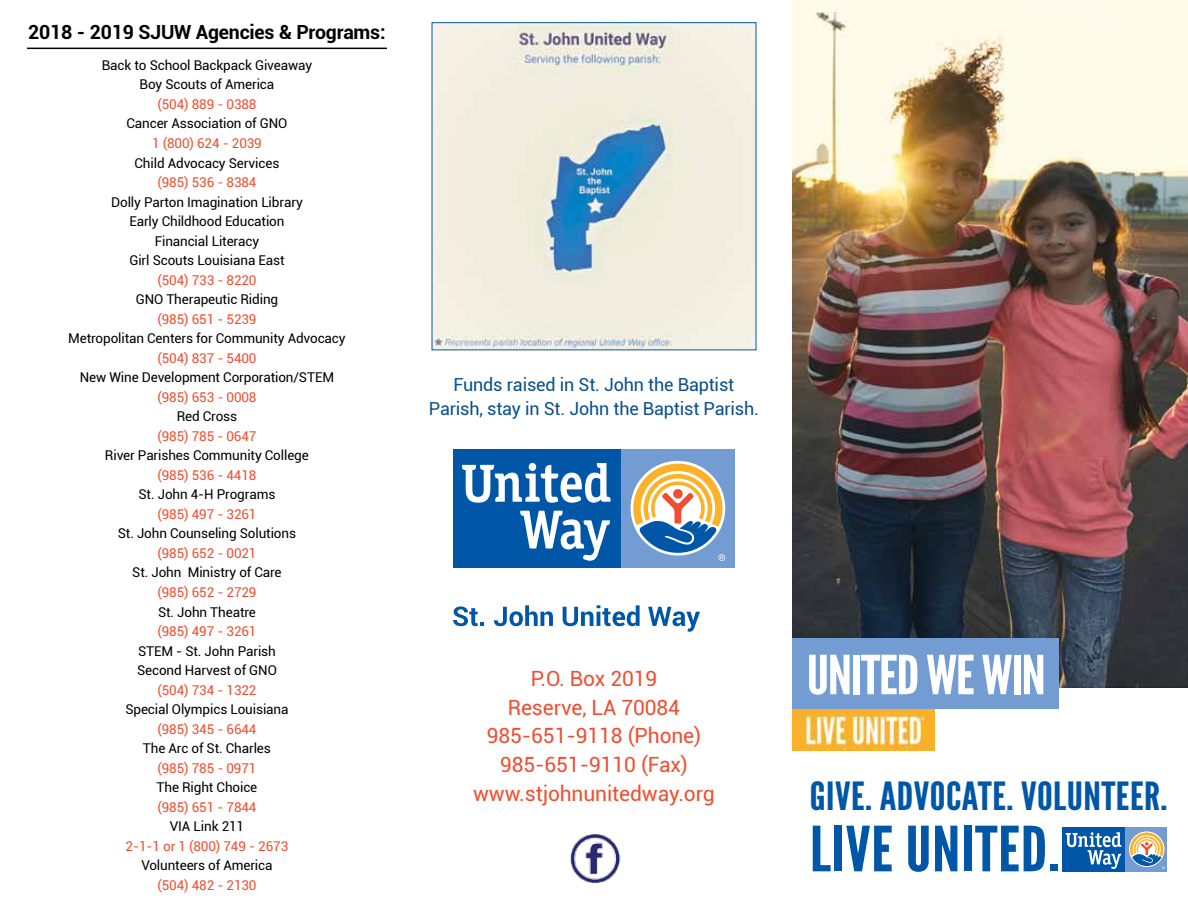
<style>
.page{position:relative;width:1188px;height:918px;background:#fff}
.page>*{position:absolute;margin:0;border:0;box-sizing:border-box;transform-origin:0 0}
.t1{font:62.1px "League Gothic";letter-spacing:.01em;color:#0056a7;scale:1.14 1}
.t2{font:53.7px "League Gothic";letter-spacing:-.02em;color:#fff;scale:1.14 1}
.t3{font:38.85px "League Gothic";letter-spacing:.01em;color:#0056a7;scale:1.14 1}
.t4{font:21px/28.7px "Roboto";letter-spacing:-.005em;color:#f04e31;text-align:center}
.t5{font:700 19.5px "Roboto";letter-spacing:-.01em;color:#000}
.t6{font:18px/24px "Roboto";letter-spacing:-.01em;color:#094f8c;text-align:center}
.t7{font:13.5px/19.5px "Roboto";letter-spacing:-.01em;color:#000;text-align:center}
.t8{font:13.5px "Roboto";letter-spacing:-.01em;color:#f04e31}
</style>
<div class="page">
<img style="left:570px;top:834px;width:51px;height:49px">
<hr style="left:27px;top:48px;width:360px;height:1px;background:#000">
<img style="left:793px;top:0;width:395px;height:688px">
<img style="left:434px;top:24px;width:320px;height:324px">
<div style="left:621px;top:450px;width:114px;height:118px;background:#739dd2"></div>
<div style="left:454px;top:450px;width:167px;height:118px;background:#0056a7"></div>
<svg style="left:520px;top:511px;width:90px;height:50px"></svg>
<svg style="left:462px;top:463px;width:149px;height:40px"></svg>
<svg style="left:633px;top:464px;width:92px;height:97px"></svg>
<svg style="left:453px;top:606px;width:31px;height:20px"></svg>
<svg style="left:494px;top:605px;width:59px;height:21px"></svg>
<svg style="left:563px;top:605px;width:77px;height:21px"></svg>
<svg style="left:648px;top:607px;width:52px;height:25px"></svg>
<svg style="left:1062px;top:827px;width:105px;height:44px;background:#5f8db8"></svg>
<div style="left:793px;top:639px;width:266px;height:70px;background:#739dd2"></div>
<img style="left:792px;top:709px;width:142px;height:41px">
<h3 class="t5" style="left:28px;top:19px;width:359px">2018 - 2019 SJUW Agencies &amp; Programs:</h3>
<p class="t7" style="left:102px;top:55px;width:212px">Back to School Backpack Giveaway<br>Boy Scouts of America</p>
<p class="t8" style="left:157px;top:95px;width:101px">(504) 889 - 0388</p>
<p class="t7" style="left:127px;top:113px;width:162px">Cancer Association of GNO</p>
<p class="t8" style="left:152px;top:134px;width:111px">1 (800) 624 - 2039</p>
<p class="t7" style="left:135px;top:152px;width:146px">Child Advocacy Services</p>
<p class="t8" style="left:157px;top:173px;width:101px">(985) 536 - 8384</p>
<p class="t7" style="left:111px;top:192px;width:193px">Dolly Parton Imagination Library<br>Early Childhood Education<br>Financial Literacy<br>Girl Scouts Louisiana East</p>
<p class="t8" style="left:157px;top:270px;width:101px">(504) 733 - 8220</p>
<p class="t7" style="left:136px;top:289px;width:144px">GNO Therapeutic Riding</p>
<p class="t8" style="left:157px;top:309px;width:101px">(985) 651 - 5239</p>
<p class="t7" style="left:68px;top:328px;width:279px">Metropolitan Centers for Community Advocacy</p>
<p class="t8" style="left:157px;top:348px;width:101px">(504) 837 - 5400</p>
<p class="t7" style="left:80px;top:367px;width:256px">New Wine Development Corporation/STEM</p>
<p class="t8" style="left:157px;top:388px;width:101px">(985) 653 - 0008</p>
<p class="t7" style="left:177px;top:406px;width:62px">Red Cross</p>
<p class="t8" style="left:157px;top:427px;width:101px">(985) 785 - 0647</p>
<p class="t7" style="left:105px;top:445px;width:205px">River Parishes Community College</p>
<p class="t8" style="left:157px;top:466px;width:101px">(985) 536 - 4418</p>
<p class="t7" style="left:139px;top:484px;width:138px">St. John 4-H Programs</p>
<p class="t8" style="left:157px;top:505px;width:101px">(985) 497 - 3261</p>
<p class="t7" style="left:118px;top:523px;width:180px">St. John Counseling Solutions</p>
<p class="t8" style="left:157px;top:544px;width:101px">(985) 652 - 0021</p>
<p class="t7" style="left:132px;top:562px;width:151px">St. John Ministry of Care</p>
<p class="t8" style="left:157px;top:583px;width:101px">(985) 652 - 2729</p>
<p class="t7" style="left:158px;top:601px;width:99px">St. John Theatre</p>
<p class="t8" style="left:157px;top:622px;width:101px">(985) 497 - 3261</p>
<p class="t7" style="left:137px;top:640px;width:141px;text-align:left">STEM - St. John Parish<br>Second Harvest of GNO</p>
<p class="t8" style="left:157px;top:680px;width:101px">(504) 734 - 1322</p>
<p class="t7" style="left:125px;top:699px;width:165px">Special Olympics Louisiana</p>
<p class="t8" style="left:157px;top:719px;width:101px">(985) 345 - 6644</p>
<p class="t7" style="left:143px;top:738px;width:129px">The Arc of St. Charles</p>
<p class="t8" style="left:157px;top:758px;width:101px">(985) 785 - 0971</p>
<p class="t7" style="left:157px;top:777px;width:102px">The Right Choice</p>
<p class="t8" style="left:157px;top:797px;width:101px">(985) 651 - 7844</p>
<p class="t7" style="left:170px;top:816px;width:76px">VIA Link 211</p>
<p class="t8" style="left:126px;top:836px;width:164px">2-1-1 or 1 (800) 749 - 2673</p>
<p class="t7" style="left:141px;top:855px;width:133px">Volunteers of America</p>
<p class="t8" style="left:157px;top:876px;width:101px">(504) 482 - 2130</p>
<h3 class="t6" style="left:429px;top:372px;width:332px">Funds raised in St. John the Baptist<br>Parish, stay in St. John the Baptist Parish.</h3>
<h3 class="t4" style="left:473px;top:663px;width:243px">P.O. Box 2019<br>Reserve, LA 70084<br>985-651-9118 (Phone)<br>985-651-9110 (Fax) www.stjohnunitedway.org</h3>
<h2 class="t2" style="left:807px;top:643px;width:194px">UNITED WE WIN</h2>
<h3 class="t3" style="left:810px;top:773px;width:315px">GIVE. ADVOCATE. VOLUNTEER.</h3>
<h1 class="t1" style="left:810px;top:812px;width:220px">LIVE UNITED.</h1>
</div>
